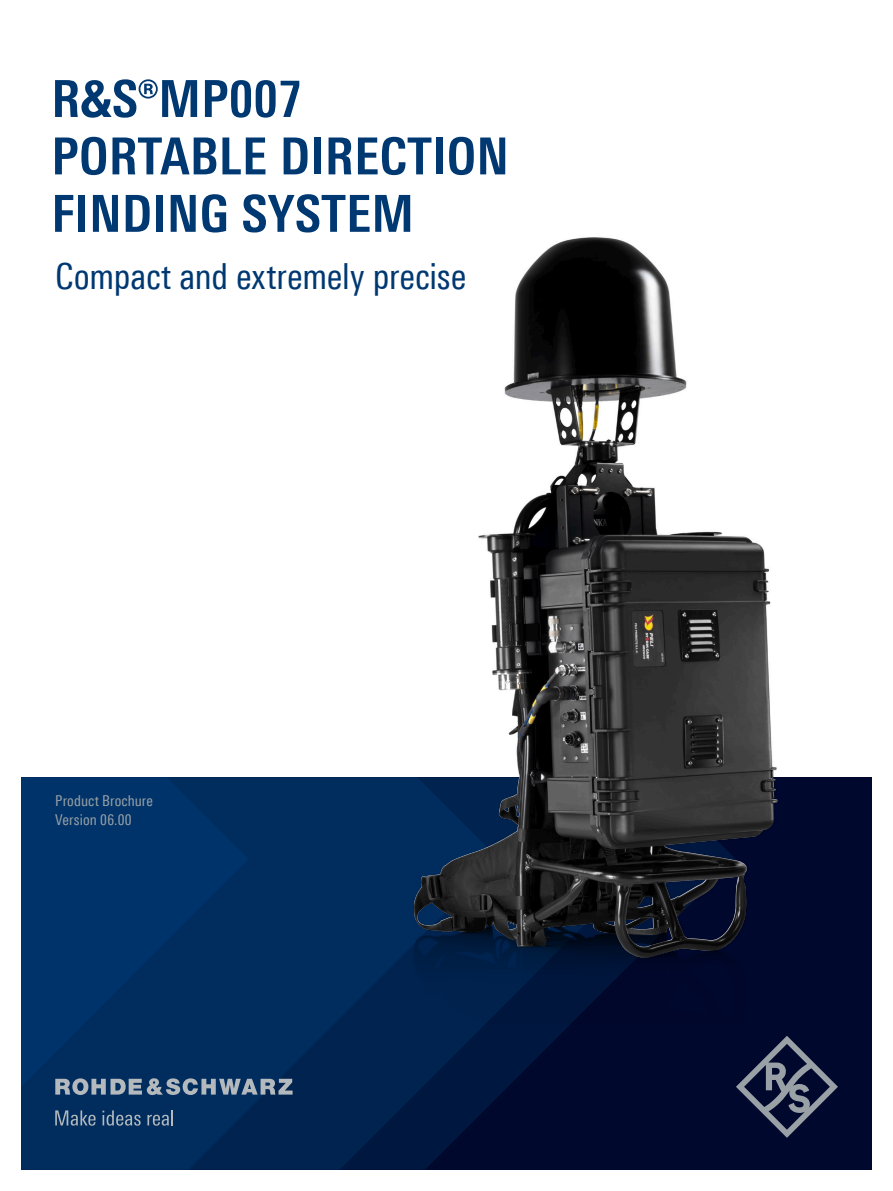
<style>
.page{position:relative;width:893px;height:1191px;background:#fff}
.page>*{position:absolute;margin:0;border:0;box-sizing:border-box;transform-origin:0 0}
.Seiten_Headline_34Pt{font:700 51px/57.4px "Linotype Univers 620 Cn";letter-spacing:.01em;color:#003872}
.Subheadline_24_Pt{font:36px "Linotype Univers 420 Cn";letter-spacing:-.005em;color:#003872}
.t1{font:15px/19.2px "Linotype Univers 420 Cn";letter-spacing:.01em;color:#99a1a6}
</style>
<div class="page">
<div style="left:21px;top:777px;width:851px;height:392px;background:#00082d"></div>
<svg style="left:21px;top:777px;width:478px;height:392px;background:#002655"></svg>
<svg style="left:21px;top:777px;width:228px;height:309px;background:#003064"></svg>
<svg style="left:736px;top:1058px;width:102px;height:79px"></svg>
<svg style="left:55px;top:1078px;width:238px;height:17px;background:#627890"></svg>
<svg style="left:55px;top:1110px;width:41px;height:15px"></svg>
<svg style="left:102px;top:1110px;width:39px;height:15px"></svg>
<svg style="left:147px;top:1110px;width:26px;height:15px"></svg>
<img style="left:384px;top:237px;width:425px;height:821px">
<img style="left:478px;top:237px;width:114px;height:557px">
<p class="Seiten_Headline_34Pt" style="left:51px;top:70px;width:459px">R&amp;S®MP007<br>PORTABLE DIRECTION<br>FINDING SYSTEM</p>
<p class="Subheadline_24_Pt" style="left:55px;top:255px;width:413px">Compact and extremely precise</p>
<p class="t1" style="left:55px;top:791px;width:99px">Product Brochure<br>Version 06.00</p>
</div>
